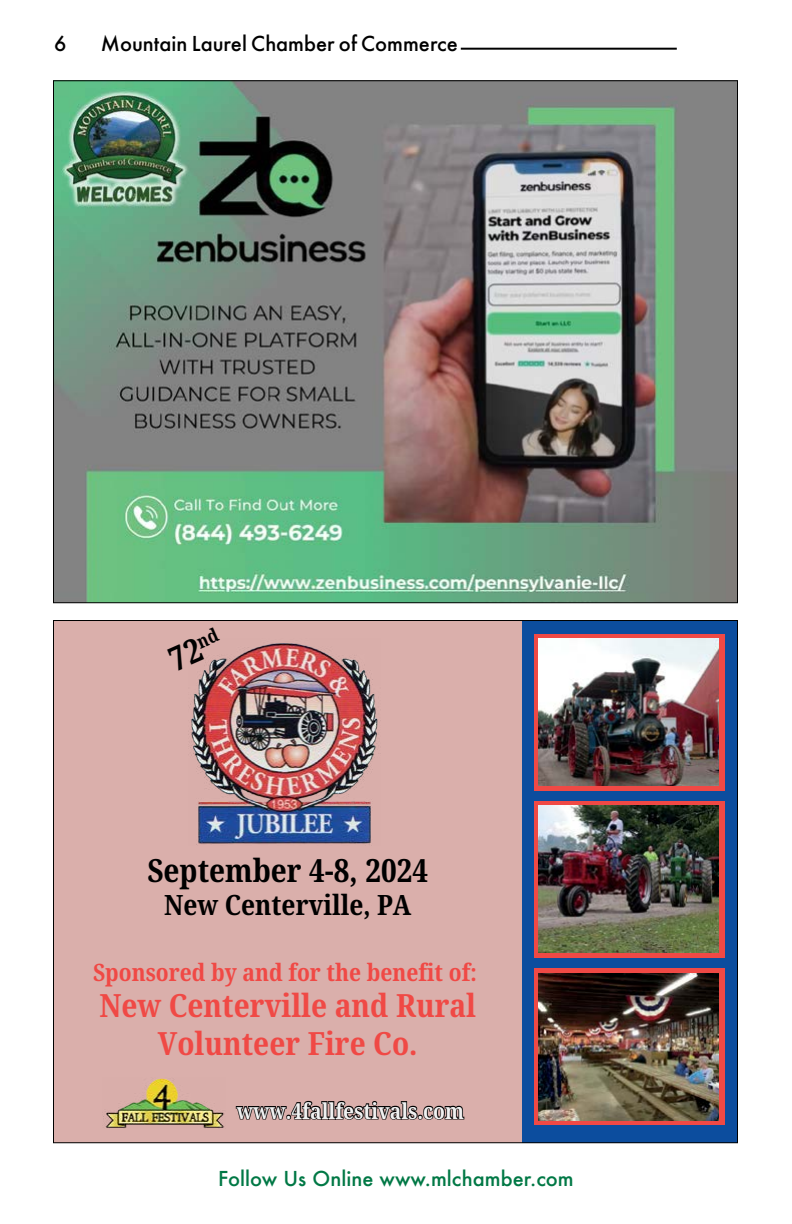
<style>
.page{position:relative;width:792px;height:1224px;background:#fff}
.page>*{position:absolute;margin:0;border:0;box-sizing:border-box;transform-origin:0 0}
.t1{font:700 33.2px "Noto Serif Ethiopic Condensed";color:#000}
.t2{font:700 32px/37.4px "Noto Serif Ethiopic Condensed";color:#f04945;text-align:center}
.t3{font:700 32px "Noto Serif Ethiopic Condensed";color:#000}
.t4{font:700 28px "Noto Serif Ethiopic Condensed";color:#000}
.t5{font:700 24px "Noto Serif Ethiopic Condensed";color:#f04945}
.t6{font:700 22px "Noto Serif Ethiopic Condensed";color:#f0f1f1}
.t7{font:500 20px "Futura";color:#000}
.t8{font:500 20px "Futura";color:#007845}
</style>
<div class="page">
<hr style="left:461px;top:48px;width:216px;height:2px;background:#000">
<div style="left:54px;top:621px;width:684px;height:522px;background:#daafab"></div>
<img style="left:188px;top:643px;width:191px;height:202px">
<div style="left:522px;top:621px;width:215px;height:522px;background:#0c4d9e"></div>
<div style="left:534px;top:801px;width:191px;height:157px;background:#f04945"></div>
<div style="left:534px;top:634px;width:191px;height:156px;background:#f04945"></div>
<img style="left:538px;top:638px;width:180px;height:147px">
<img style="left:103px;top:1078px;width:122px;height:50px">
<img style="left:538px;top:806px;width:180px;height:147px">
<div style="left:534px;top:969px;width:191px;height:156px;background:#f04945"></div>
<img style="left:538px;top:973px;width:180px;height:147px">
<svg style="left:235px;top:1100px;width:230px;height:20px"></svg>
<img style="left:55px;top:82px;width:681px;height:519px">
<p class="t7" style="left:54px;top:30px;width:14px">6</p>
<p class="t7" style="left:101px;top:30px;width:359px">Mountain Laurel Chamber of Commerce</p>
<p class="t1" style="left:162px;top:642px;width:55px;rotate:-24deg">72<sup>nd</sup></p>
<p class="t3" style="left:147px;top:851px;width:282px">September 4-8, 2024</p>
<p class="t4" style="left:164px;top:888px;width:249px">New Centerville, PA</p>
<p class="t5" style="left:93px;top:958px;width:385px">Sponsored by and for the benefit of:</p>
<p class="t2" style="left:99px;top:987px;width:378px">New Centerville and Rural<br>Volunteer Fire Co.</p>
<p class="t6" style="left:237px;top:1097px;width:229px">www.4fallfestivals.com</p>
<p class="t8" style="left:218px;top:1165px;width:357px">Follow Us Online www.mlchamber.com</p>
</div>
